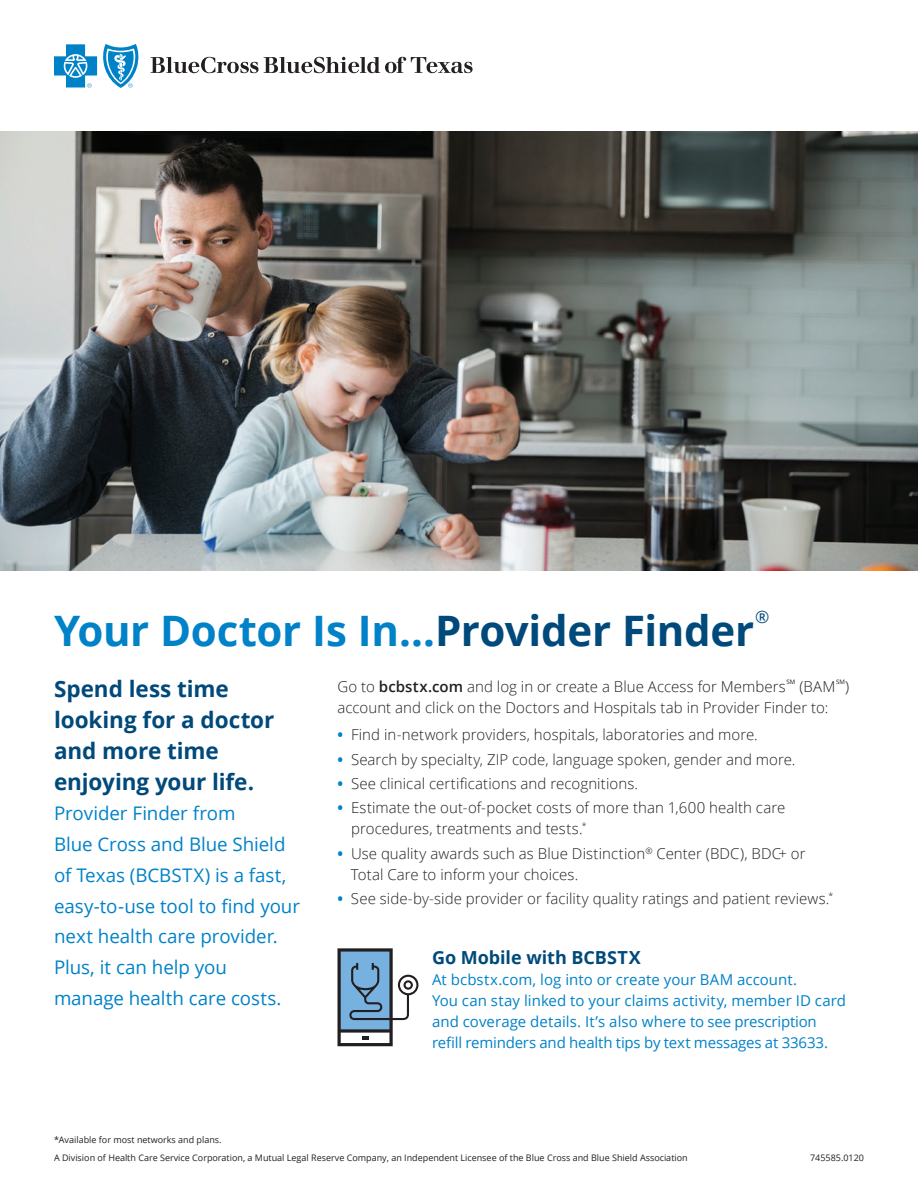
<style>
.page{position:relative;width:918px;height:1188px;background:#fff}
.page>*{position:absolute;margin:0;border:0;box-sizing:border-box;transform-origin:0 0}
.t1{font:700 42px "Open Sans";letter-spacing:-.01em;color:#0082c8}
.t2{font:700 22.5px/30.8px "Open Sans";letter-spacing:-.005em;color:#00497b}
.t3{font:18.75px/30.8px "Open Sans";letter-spacing:-.005em;color:#0082c8}
.t4{font:700 18px "Open Sans";color:#00497b}
.t5{font:17.1px "Open Sans";color:#00497b}
.t6{font:300 15px/21px "Open Sans";letter-spacing:.005em;color:#231f20}
.t7{font:15px/21px "Open Sans";letter-spacing:.005em;color:#0082c8}
.t8{font:9px/17.5px "Open Sans";color:#231f20}
.t9{font:6.15px "Open Sans";color:#231f20}
.s1{color:#00497b}
.s2{font-weight:600}
.s3{font-weight:700;color:#0082c8}
</style>
<div class="page">
<svg style="left:151px;top:57px;width:322px;height:16px"></svg>
<svg style="left:54px;top:44px;width:85px;height:44px"></svg>
<img style="left:0;top:132px;width:918px;height:438px">
<svg style="left:338px;top:948px;width:80px;height:98px"></svg>
<h1 class="t1" style="left:54px;top:601px;width:702px">Your Doctor Is In…<span class="s1">Provider Finder</span></h1>
<p class="t5" style="left:755px;top:605px;width:16px">®</p>
<h2 class="t2" style="left:54px;top:673px;width:222px">Spend less time looking for a doctor and more time enjoying your life.</h2>
<p class="t3" style="left:54px;top:798px;width:247px">Provider Finder from<br>Blue Cross and Blue Shield of Texas (BCBSTX) is a fast, easy-to-use tool to find your next health care provider.<br>Plus, it can help you manage health care costs.</p>
<p class="t6" style="left:338px;top:675px;width:450px">Go to <span class="s2">bcbstx.com</span> and log in or create a Blue Access for Members</p>
<p class="t9" style="left:786px;top:677px;width:11px">SM</p>
<p class="t6" style="left:799px;top:675px;width:38px">(BAM</p>
<p class="t9" style="left:836px;top:677px;width:11px">SM</p>
<p class="t6" style="left:845px;top:675px;width:6px">)</p>
<p class="t6" style="left:338px;top:696px;width:492px">account and click on the Doctors and Hospitals tab in Provider Finder to:</p>
<p class="t6" style="left:338px;top:724px;width:422px"><span class="s3">•</span> Find in-network providers, hospitals, laboratories and more.</p>
<p class="t6" style="left:338px;top:748px;width:460px"><span class="s3">•</span> Search by specialty, ZIP code, language spoken, gender and more.</p>
<p class="t6" style="left:338px;top:773px;width:302px"><span class="s3">•</span> See clinical certifications and recognitions.</p>
<p class="t6" style="left:351px;top:797px;width:436px;text-indent:-14px"><span class="s3">•</span> Estimate the out-of-pocket costs of more than 1,600 health care procedures, treatments and tests.<sup>*</sup></p>
<p class="t6" style="left:351px;top:842px;width:456px;text-indent:-13px"><span class="s3">•</span> Use quality awards such as Blue Distinction<sup>®</sup> Center (BDC), BDC+ or<br>Total Care to inform your choices.</p>
<p class="t6" style="left:337px;top:888px;width:497px"><span class="s3">•</span> See side-by-side provider or facility quality ratings and patient reviews.<sup>*</sup></p>
<p class="t4" style="left:432px;top:945px;width:210px">Go Mobile with BCBSTX</p>
<p class="t7" style="left:432px;top:969px;width:416px">At bcbstx.com, log into or create your BAM account.<br>You can stay linked to your claims activity, member ID card and coverage details. It’s also where to see prescription refill reminders and health tips by text messages at 33633.</p>
<p class="t8" style="left:54px;top:1131px;width:635px">*Available for most networks and plans.<br>A Division of Health Care Service Corporation, a Mutual Legal Reserve Company, an Independent Licensee of the Blue Cross and Blue Shield Association</p>
<p class="t8" style="left:810px;top:1149px;width:55px">745585.0120</p>
</div>
